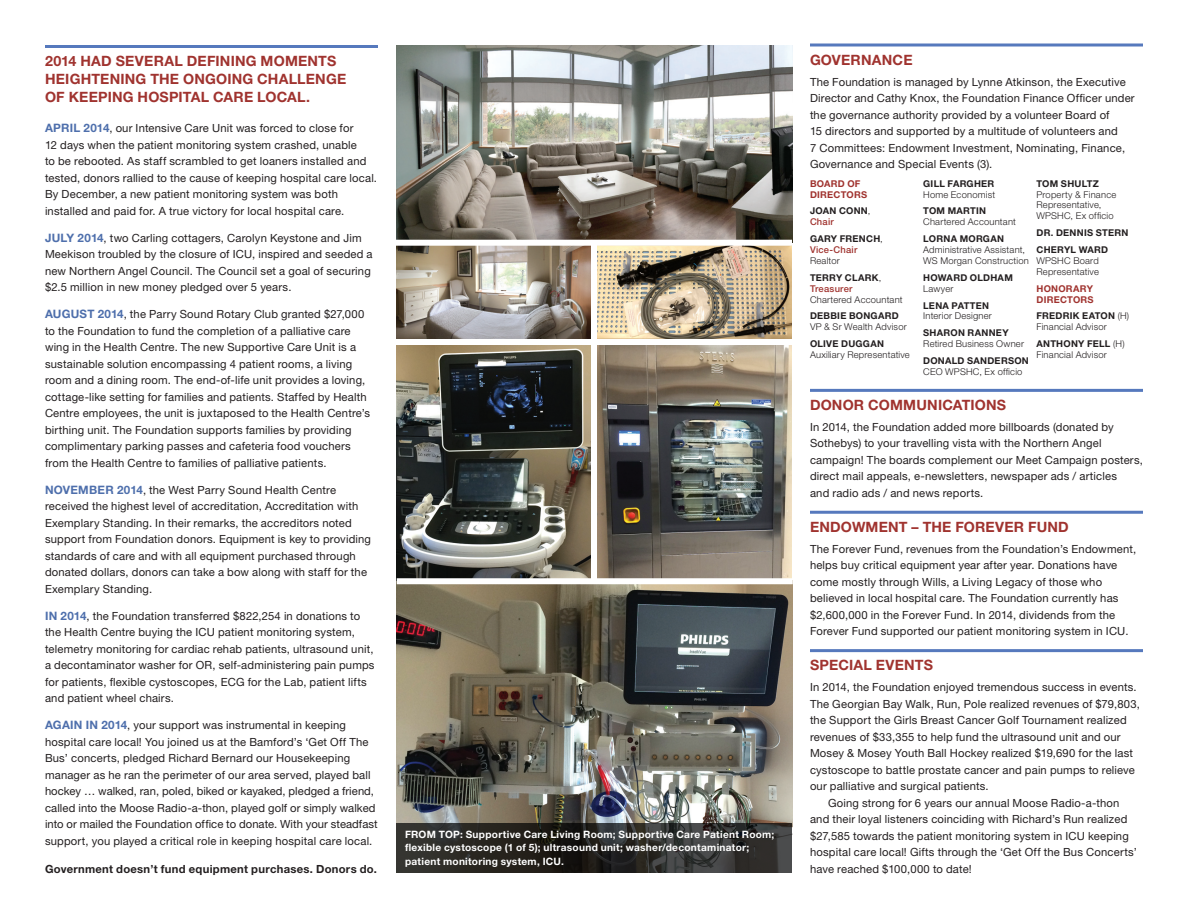
<style>
.page{position:relative;width:1188px;height:918px;background:#fff}
.page>*{position:absolute;margin:0;border:0;box-sizing:border-box;transform-origin:0 0}
.Subhd_2{font:700 14.25px/18px "Helvetica Neue LT Std";letter-spacing:.015em;color:#a0332f}
.Text{font:11.25px/16.5px "Helvetica Neue LT Std";letter-spacing:.015em;color:#231f20}
.Text-2{font:700 11.25px "Helvetica Neue LT Std";letter-spacing:.025em;color:#231f20}
.Cutlines{font:700 10.2px/13.5px "Helvetica Neue LT Std";letter-spacing:.025em;color:#fff}
.List-Board{font:300 9.3px/10.8px "Helvetica Neue LT Std";letter-spacing:.02em;color:#231f20}
.List-Board-2{font:700 9.3px/10.8px "Helvetica Neue LT Std";letter-spacing:.025em;color:#231f20}
.List-Board-3{font:700 9.3px/10.8px "Helvetica Neue LT Std";letter-spacing:.025em;color:#a0332f}
.s1{font-weight:700;font-size:11.7px;color:#4e6fac}
.s2{font-weight:300}
.s3{font-weight:500;color:#a0332f}
.s4{font-weight:700}
</style>
<div class="page">
<img style="left:396px;top:45px;width:396px;height:779px">
<hr style="left:45px;top:45px;width:333px;height:3px;background:#5679bd">
<svg style="left:396px;top:824px;width:396px;height:49px;background:#2c2b29"></svg>
<hr style="left:810px;top:44px;width:333px;height:2px;background:#5679bd">
<hr style="left:810px;top:389px;width:333px;height:3px;background:#5679bd">
<hr style="left:810px;top:511px;width:333px;height:3px;background:#5679bd">
<hr style="left:810px;top:649px;width:333px;height:3px;background:#5679bd">
<div style="left:396px;top:240px;width:396px;height:6px;background:#fff"></div>
<div style="left:396px;top:339px;width:396px;height:6px;background:#fff"></div>
<div style="left:397px;top:578px;width:396px;height:6px;background:#fff"></div>
<div style="left:591px;top:241px;width:6px;height:340px;background:#fff"></div>
<p class="Subhd_2" style="left:45px;top:52px;width:303px">2014 HAD SEVERAL DEFINING MOMENTS<br>HEIGHTENING THE ONGOING CHALLENGE<br>OF KEEPING HOSPITAL CARE LOCAL.</p>
<p class="Text" style="left:45px;top:120px;width:334px"><span class="s1">APRIL 2014</span>, our Intensive Care Unit was forced to close for<br>12 days when the patient monitoring system crashed, unable<br>to be rebooted. As staff scrambled to get loaners installed and tested, donors rallied to the cause of keeping hospital care local.<br>By December, a new patient monitoring system was both installed and paid for. A true victory for local hospital care.</p>
<p class="Text" style="left:45px;top:229px;width:329px"><span class="s1">JULY 2014</span>, two Carling cottagers, Carolyn Keystone and Jim Meekison troubled by the closure of ICU, inspired and seeded a new Northern Angel Council. The Council set a goal of securing $2.5 million in new money pledged over 5 years.</p>
<p class="Text" style="left:45px;top:306px;width:327px"><span class="s1">AUGUST 2014</span>, the Parry Sound Rotary Club granted $27,000 to the Foundation to fund the completion of a palliative care wing in the Health Centre. The new Supportive Care Unit is a sustainable solution encompassing 4 patient rooms, a living room and a dining room. The end-of-life unit provides a loving, cottage-like setting for families and patients. Staffed by Health Centre employees, the unit is juxtaposed to the Health Centre’s birthing unit. The Foundation supports families by providing complimentary parking passes and cafeteria food vouchers from the Health Centre to families of palliative patients.</p>
<p class="Text" style="left:45px;top:481px;width:328px"><span class="s1">NOVEMBER 2014</span>, the West Parry Sound Health Centre received the highest level of accreditation, Accreditation with Exemplary Standing. In their remarks, the accreditors noted support from Foundation donors. Equipment is key to providing standards of care and with all equipment purchased through donated dollars, donors can take a bow along with staff for the Exemplary Standing.</p>
<p class="Text" style="left:45px;top:607px;width:331px"><span class="s1">IN 2014</span>, the Foundation transferred $822,254 in donations to the Health Centre buying the ICU patient monitoring system, telemetry monitoring for cardiac rehab patients, ultrasound unit, a decontaminator washer for OR, self-administering pain pumps for patients, flexible cystoscopes, ECG for the Lab, patient lifts and patient wheel chairs.</p>
<p class="Text" style="left:45px;top:717px;width:334px"><span class="s1">AGAIN IN 2014</span>, your support was instrumental in keeping hospital care local! You joined us at the Bamford’s ‘Get Off The Bus’ concerts, pledged Richard Bernard our Housekeeping manager as he ran the perimeter of our area served, played ball hockey … walked, ran, poled, biked or kayaked, pledged a friend, called into the Moose Radio-a-thon, played golf or simply walked into or mailed the Foundation office to donate. With your steadfast support, you played a critical role in keeping hospital care local.</p>
<p class="Text-2" style="left:45px;top:862px;width:334px">Government doesn’t fund equipment purchases. Donors do.</p>
<p class="Cutlines" style="left:405px;top:827px;width:371px">FROM TOP: Supportive Care Living Room; Supportive Care Patient Room; flexible cystoscope (1 of 5); ultrasound unit; washer/decontaminator; patient monitoring system, ICU.</p>
<p class="Subhd_2" style="left:810px;top:50px;width:104px">GOVERNANCE</p>
<p class="Text" style="left:810px;top:73px;width:326px">The Foundation is managed by Lynne Atkinson, the Executive Director and Cathy Knox, the Foundation Finance Officer under the governance authority provided by a volunteer Board of<br>15 directors and supported by a multitude of volunteers and<br>7 Committees: Endowment Investment, Nominating, Finance, Governance and Special Events (3).</p>
<p class="List-Board-3" style="left:810px;top:178px;width:59px">BOARD OF<br>DIRECTORS</p>
<p class="List-Board-2" style="left:810px;top:206px;width:62px">JOAN CONN<span class="s2">,<br></span><span class="s3">Chair</span></p>
<p class="List-Board-2" style="left:810px;top:233px;width:74px">GARY FRENCH<span class="s2">,<br></span><span class="s3">Vice-Chair<br></span><span class="s2">Realtor</span></p>
<p class="List-Board" style="left:810px;top:272px;width:94px"><span class="s4">TERRY CLARK</span>,<br><span class="s3">Treasurer<br></span>Chartered Accountant</p>
<p class="List-Board" style="left:810px;top:311px;width:98px"><span class="s4">DEBBIE BONGARD<br></span>VP &amp; Sr Wealth Advisor</p>
<p class="List-Board" style="left:810px;top:338px;width:101px"><span class="s4">OLIVE DUGGAN<br></span>Auxiliary Representative</p>
<p class="List-Board" style="left:923px;top:178px;width:73px"><span class="s4">GILL FARGHER<br></span>Home Economist</p>
<p class="List-Board" style="left:923px;top:206px;width:94px"><span class="s4">TOM MARTIN<br></span>Chartered Accountant</p>
<p class="List-Board" style="left:923px;top:233px;width:107px"><span class="s4">LORNA MORGAN<br></span>Administrative Assistant,<br>WS Morgan Construction</p>
<p class="List-Board-2" style="left:923px;top:272px;width:91px">HOWARD OLDHAM<br><span class="s2">Lawyer</span></p>
<p class="List-Board" style="left:923px;top:300px;width:70px"><span class="s4">LENA PATTEN<br></span>Interior Designer</p>
<p class="List-Board" style="left:923px;top:327px;width:102px"><span class="s4">SHARON RANNEY<br></span>Retired Business Owner</p>
<p class="List-Board" style="left:923px;top:355px;width:107px"><span class="s4">DONALD SANDERSON<br></span>CEO WPSHC, Ex officio</p>
<p class="List-Board" style="left:1036px;top:178px;width:81px"><span class="s4">TOM SHULTZ<br></span>Property &amp; Finance<br>Representative,<br>WPSHC, Ex officio</p>
<p class="List-Board-2" style="left:1036px;top:227px;width:93px">DR. DENNIS STERN</p>
<p class="List-Board" style="left:1036px;top:244px;width:73px"><span class="s4">CHERYL WARD<br></span>WPSHC Board<br>Representative</p>
<p class="List-Board-3" style="left:1036px;top:283px;width:59px">HONORARY<br>DIRECTORS</p>
<p class="List-Board" style="left:1036px;top:311px;width:94px"><span class="s4">FREDRIK EATON</span> (H)<br>Financial Advisor</p>
<p class="List-Board" style="left:1036px;top:338px;width:90px"><span class="s4">ANTHONY FELL</span> (H)<br>Financial Advisor</p>
<p class="Subhd_2" style="left:810px;top:395px;width:198px">DONOR COMMUNICATIONS</p>
<p class="Text" style="left:810px;top:418px;width:334px">In 2014, the Foundation added more billboards (donated by Sothebys) to your travelling vista with the Northern Angel campaign! The boards complement our Meet Campaign posters, direct mail appeals, e-newsletters, newspaper ads / articles<br>and radio ads / and news reports.</p>
<p class="Subhd_2" style="left:810px;top:517px;width:260px">ENDOWMENT – THE FOREVER FUND</p>
<p class="Text" style="left:810px;top:540px;width:328px">The Forever Fund, revenues from the Foundation’s Endowment, helps buy critical equipment year after year. Donations have come mostly through Wills, a Living Legacy of those who believed in local hospital care. The Foundation currently has $2,600,000 in the Forever Fund. In 2014, dividends from the Forever Fund supported our patient monitoring system in ICU.</p>
<p class="Subhd_2" style="left:810px;top:656px;width:125px">SPECIAL EVENTS</p>
<p class="Text" style="left:810px;top:679px;width:331px">In 2014, the Foundation enjoyed tremendous success in events.<br>The Georgian Bay Walk, Run, Pole realized revenues of $79,803, the Support the Girls Breast Cancer Golf Tournament realized revenues of $33,355 to help fund the ultrasound unit and our Mosey &amp; Mosey Youth Ball Hockey realized $19,690 for the last cystoscope to battle prostate cancer and pain pumps to relieve our palliative and surgical patients.</p>
<p class="Text" style="left:810px;top:794px;width:328px;text-indent:18px">Going strong for 6 years our annual Moose Radio-a-thon and their loyal listeners coinciding with Richard’s Run realized $27,585 towards the patient monitoring system in ICU keeping hospital care local! Gifts through the ‘Get Off the Bus Concerts’ have reached $100,000 to date!</p>
</div>
